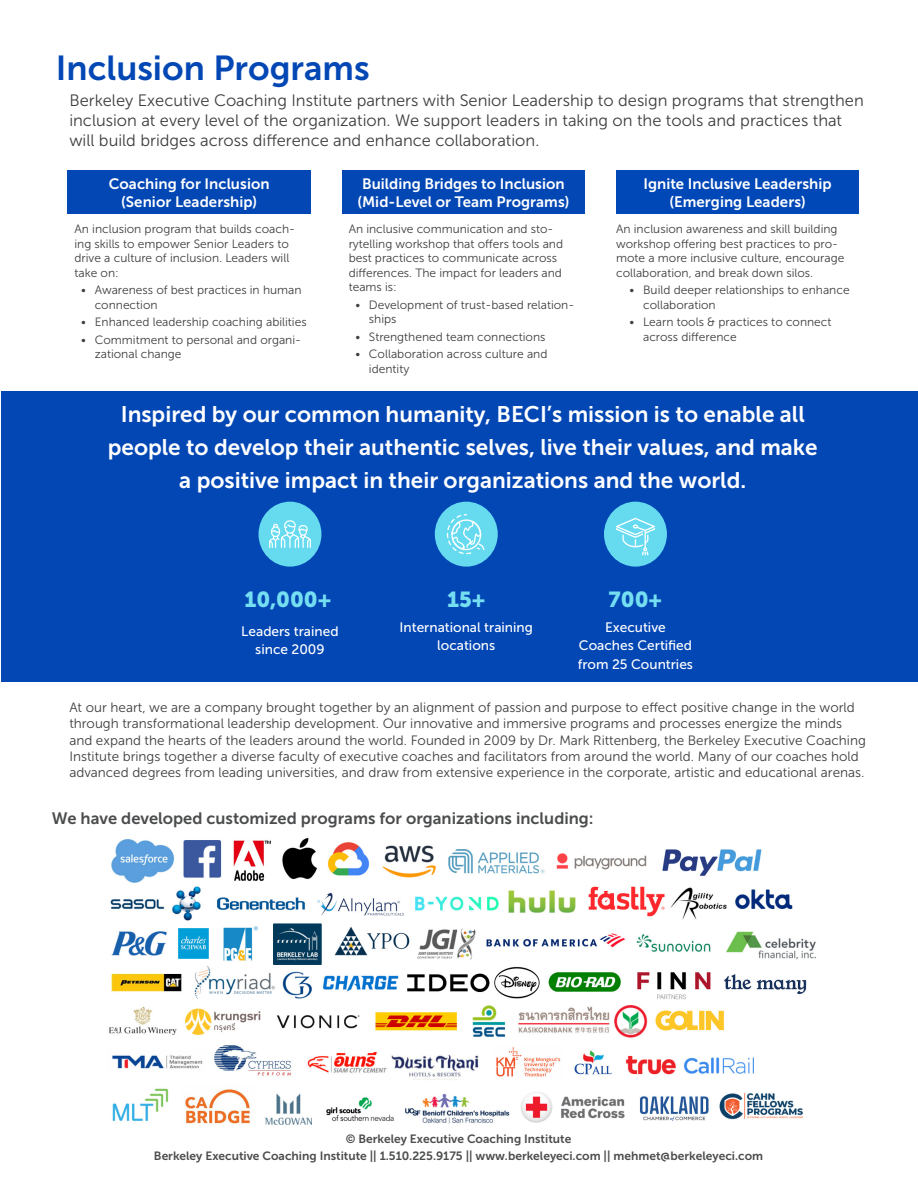
<style>
.page{position:relative;width:918px;height:1188px;background:#fff}
.page>*{position:absolute;margin:0;border:0;box-sizing:border-box;transform-origin:0 0}
.t1{font:34.5px "Museo Sans 700";color:#0347b5}
.t2{font:22.5px/33px "Museo Sans 700";color:#fff;text-align:center}
.t3{font:21.6px "Museo Sans 900";color:#75dff1}
.t4{font:16.5px/19.8px "Museo Sans 300";color:#3e3e3f}
.t5{font:16.5px "Museo Sans 700";color:#4b4c4d}
.t6{font:15px/18px "Museo Sans 700";letter-spacing:.005em;color:#fff;text-align:center}
.t7{font:13.65px/18.3px "Museo Sans 500";color:#fff}
.t8{font:13.5px/16.2px "Museo Sans 300";color:#3e3e3f}
.t9{font:12px/14.4px "Museo Sans 300";color:#3e3e3f}
.t10{font:12px "Museo Sans 700";color:#4b4c4d}
</style>
<div class="page">
<div style="left:2px;top:392px;width:916px;height:290px;background:#0347b5"></div>
<div style="left:259px;top:502px;width:62px;height:65px;background:#66dbf0;border-radius:50%"></div>
<div style="left:435px;top:502px;width:63px;height:65px;background:#66dbf0;border-radius:50%"></div>
<div style="left:604px;top:502px;width:63px;height:65px;background:#66dbf0;border-radius:50%"></div>
<svg style="left:616px;top:518px;width:39px;height:37px"></svg>
<svg style="left:447px;top:514px;width:38px;height:40px"></svg>
<svg style="left:269px;top:520px;width:42px;height:28px"></svg>
<div style="left:68px;top:171px;width:243px;height:43px;background:#0347b5"></div>
<div style="left:342px;top:171px;width:243px;height:43px;background:#0347b5"></div>
<div style="left:616px;top:171px;width:243px;height:43px;background:#0047b7"></div>
<img style="left:109px;top:837px;width:707px;height:288px">
<p class="t1" style="left:56px;top:49px;width:315px">Inclusion Programs</p>
<p class="t4" style="left:69px;top:91px;width:796px">Berkeley Executive Coaching Institute partners with Senior Leadership to design programs that strengthen inclusion at every level of the organization. We support leaders in taking on the tools and practices that will build bridges across difference and enhance collaboration.</p>
<p class="t6" style="left:109px;top:175px;width:162px">Coaching for Inclusion (Senior Leadership)</p>
<p class="t6" style="left:358px;top:175px;width:213px;text-align:left">Building Bridges to Inclusion (Mid-Level or Team Programs)</p>
<p class="t6" style="left:644px;top:175px;width:190px">Ignite Inclusive Leadership (Emerging Leaders)</p>
<p class="t9" style="left:74px;top:222px;width:222px">An inclusion program that builds coach&shy;ing skills to empower Senior Leaders to drive a culture of inclusion. Leaders will take on:</p>
<p class="t9" style="left:95px;top:283px;width:208px;text-indent:-14px">• Awareness of best practices in human connection</p>
<p class="t9" style="left:81px;top:315px;width:227px">• Enhanced leadership coaching abilities</p>
<p class="t9" style="left:95px;top:333px;width:208px;text-indent:-14px">• Commitment to personal and organi&shy;zational change</p>
<p class="t9" style="left:349px;top:222px;width:216px">An inclusive communication and sto&shy;rytelling workshop that offers tools and best practices to communicate across differences. The impact for leaders and teams is:</p>
<p class="t9" style="left:369px;top:297px;width:207px;text-indent:-14px">• Development of trust-based relation&shy;ships</p>
<p class="t9" style="left:355px;top:329px;width:192px">• Strengthened team connections</p>
<p class="t9" style="left:369px;top:347px;width:180px;text-indent:-14px">• Collaboration across culture and identity</p>
<p class="t9" style="left:616px;top:222px;width:230px">An inclusion awareness and skill building workshop offering best practices to pro&shy;mote a more inclusive culture, encourage collaboration, and break down silos.</p>
<p class="t9" style="left:643px;top:283px;width:208px;text-indent:-14px">• Build deeper relationships to enhance collaboration</p>
<p class="t9" style="left:643px;top:315px;width:190px;text-indent:-14px">• Learn tools &amp; practices to connect across difference</p>
<p class="t2" style="left:108px;top:398px;width:711px">Inspired by our common humanity, BECI’s mission is to enable all people to develop their authentic selves, live their values, and make a positive impact in their organizations and the world.</p>
<p class="t3" style="left:244px;top:587px;width:88px">10,000+</p>
<p class="t3" style="left:447px;top:587px;width:40px">15+</p>
<p class="t3" style="left:609px;top:587px;width:55px">700+</p>
<p class="t7" style="left:605px;top:618px;width:62px">Executive</p>
<p class="t7" style="left:578px;top:637px;width:117px">Coaches Certified from 25 Countries</p>
<p class="t7" style="left:400px;top:618px;width:135px;text-align:center">International training locations</p>
<p class="t7" style="left:241px;top:622px;width:99px">Leaders trained</p>
<p class="t7" style="left:255px;top:640px;width:71px">since 2009</p>
<p class="t8" style="left:69px;top:699px;width:798px">At our heart, we are a company brought together by an alignment of passion and purpose to effect positive change in the world through transformational leadership development. Our innovative and immersive programs and processes energize the minds and expand the hearts of the leaders around the world. Founded in 2009 by Dr. Mark Rittenberg, the Berkeley Executive Coaching Institute brings together a diverse faculty of executive coaches and facilitators from around the world. Many of our coaches hold advanced degrees from leading universities, and draw from extensive experience in the corporate, artistic and educational arenas.</p>
<p class="t5" style="left:52px;top:809px;width:543px">We have developed customized programs for organizations including:</p>
<p class="t10" style="left:346px;top:1132px;width:227px">© Berkeley Executive Coaching Institute</p>
<p class="t10" style="left:154px;top:1149px;width:611px">Berkeley Executive Coaching Institute || 1.510.225.9175 || www.berkeleyeci.com || mehmet@berkeleyeci.com</p>
</div>
